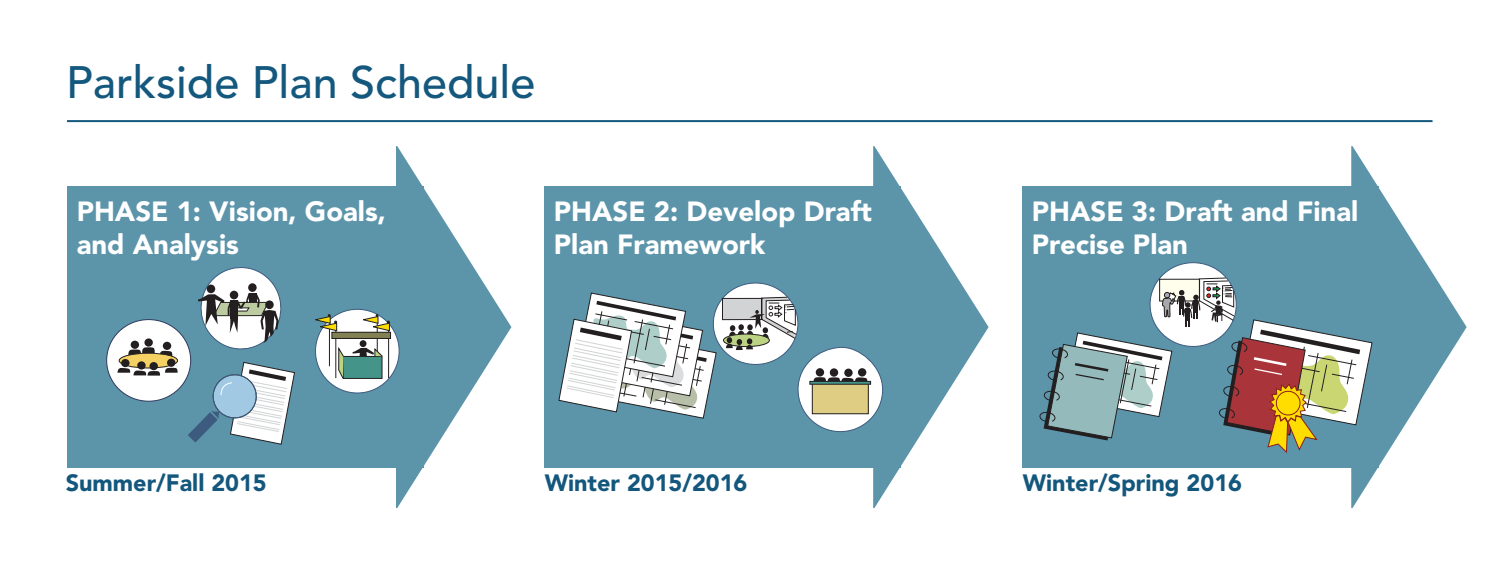
<style>
.page{position:relative;width:1512px;height:568px;background:#fff}
.page>*{position:absolute;margin:0;border:0;box-sizing:border-box;transform-origin:0 0}
.t1{font:500 45px "Avenir LT Std";color:#14587e}
.t2{font:900 27.55px/33px "Avenir LT Std";color:#fff}
.t3{font:900 23.4px "Avenir LT Std";color:#14577c}
</style>
<div class="page">
<div style="left:544px;top:186px;width:357px;height:281px;background:#5c95aa"></div>
<svg style="left:873px;top:146px;width:116px;height:362px"></svg>
<div style="left:1022px;top:186px;width:357px;height:281px;background:#5c95aa"></div>
<svg style="left:1351px;top:146px;width:116px;height:362px"></svg>
<div style="left:67px;top:186px;width:357px;height:281px;background:#5c95aa"></div>
<svg style="left:396px;top:146px;width:115px;height:362px;fill:#5c95aa"></svg>
<div style="left:713px;top:283px;width:85px;height:81px;background:#fff;border-radius:50%"></div>
<svg style="left:559px;top:293px;width:157px;height:125px"></svg>
<svg style="left:722px;top:297px;width:161px;height:135px"></svg>
<div style="left:858px;top:368px;width:8px;height:8px;background:#231f20;border-radius:50%"></div>
<div style="left:812px;top:382px;width:56px;height:31px;background:#dfcd83"></div>
<div style="left:810px;top:381px;width:61px;height:3px;border:1px solid #231f20"></div>
<div style="left:107px;top:319px;width:84px;height:82px;background:#fff;border-radius:50%"></div>
<div style="left:131px;top:340px;width:8px;height:9px;background:#231f20;border-radius:50%"></div>
<div style="left:163px;top:341px;width:8px;height:9px;background:#231f20;border-radius:50%"></div>
<svg style="left:128px;top:347px;width:45px;height:9px"></svg>
<div style="left:144px;top:338px;width:9px;height:8px;background:#231f20;border-radius:50%"></div>
<div style="left:119px;top:353px;width:59px;height:15px;background:#f5d063;border-radius:50%"></div>
<div style="left:119px;top:353px;width:59px;height:15px;border:1px solid #231f20;border-radius:50%"></div>
<div style="left:137px;top:361px;width:9px;height:8px;background:#231f20;border-radius:50%"></div>
<div style="left:150px;top:362px;width:8px;height:8px;background:#231f20;border-radius:50%"></div>
<div style="left:167px;top:358px;width:8px;height:9px;background:#231f20;border-radius:50%"></div>
<div style="left:121px;top:359px;width:9px;height:8px;background:#231f20;border-radius:50%"></div>
<svg style="left:117px;top:367px;width:61px;height:8px"></svg>
<svg style="left:188px;top:362px;width:107px;height:82px"></svg>
<svg style="left:198px;top:267px;width:84px;height:83px"></svg>
<div style="left:207px;top:284px;width:8px;height:9px;background:#231f20;border-radius:50%"></div>
<div style="left:316px;top:309px;width:83px;height:84px;background:#fff;border-radius:50%"></div>
<hr style="left:377px;top:323px;width:1px;height:43px;background:#231f20">
<hr style="left:329px;top:323px;width:1px;height:43px;background:#231f20">
<hr style="left:388px;top:330px;width:1px;height:48px;background:#231f20">
<svg style="left:363px;top:314px;width:27px;height:16px"></svg>
<div style="left:360px;top:340px;width:7px;height:7px;background:#231f20;border-radius:50%"></div>
<hr style="left:336px;top:330px;width:1px;height:48px;background:#231f20">
<svg style="left:315px;top:314px;width:22px;height:16px"></svg>
<svg style="left:339px;top:348px;width:44px;height:30px"></svg>
<div style="left:332px;top:332px;width:59px;height:6px;background:#818154"></div>
<div style="left:332px;top:332px;width:59px;height:6px;border:1px solid #231f20"></div>
<hr style="left:67px;top:120px;width:1365px;height:2px;background:#14587e">
<svg style="left:1150px;top:262px;width:86px;height:84px"></svg>
<svg style="left:1040px;top:278px;width:332px;height:174px"></svg>
<h1 class="t1" style="left:66px;top:57px;width:471px">Parkside Plan Schedule</h1>
<p class="t2" style="left:77px;top:195px;width:311px">PHASE 1: Vision, Goals, and Analysis</p>
<p class="t2" style="left:554px;top:195px;width:320px">PHASE 2: Develop Draft<br>Plan Framework</p>
<p class="t3" style="left:66px;top:468px;width:203px">Summer/Fall 2015</p>
<p class="t3" style="left:545px;top:468px;width:204px">Winter 2015/2016</p>
<p class="t2" style="left:1032px;top:195px;width:328px">PHASE 3: Draft and Final<br>Precise Plan</p>
<p class="t3" style="left:1023px;top:468px;width:221px">Winter/Spring 2016</p>
</div>
